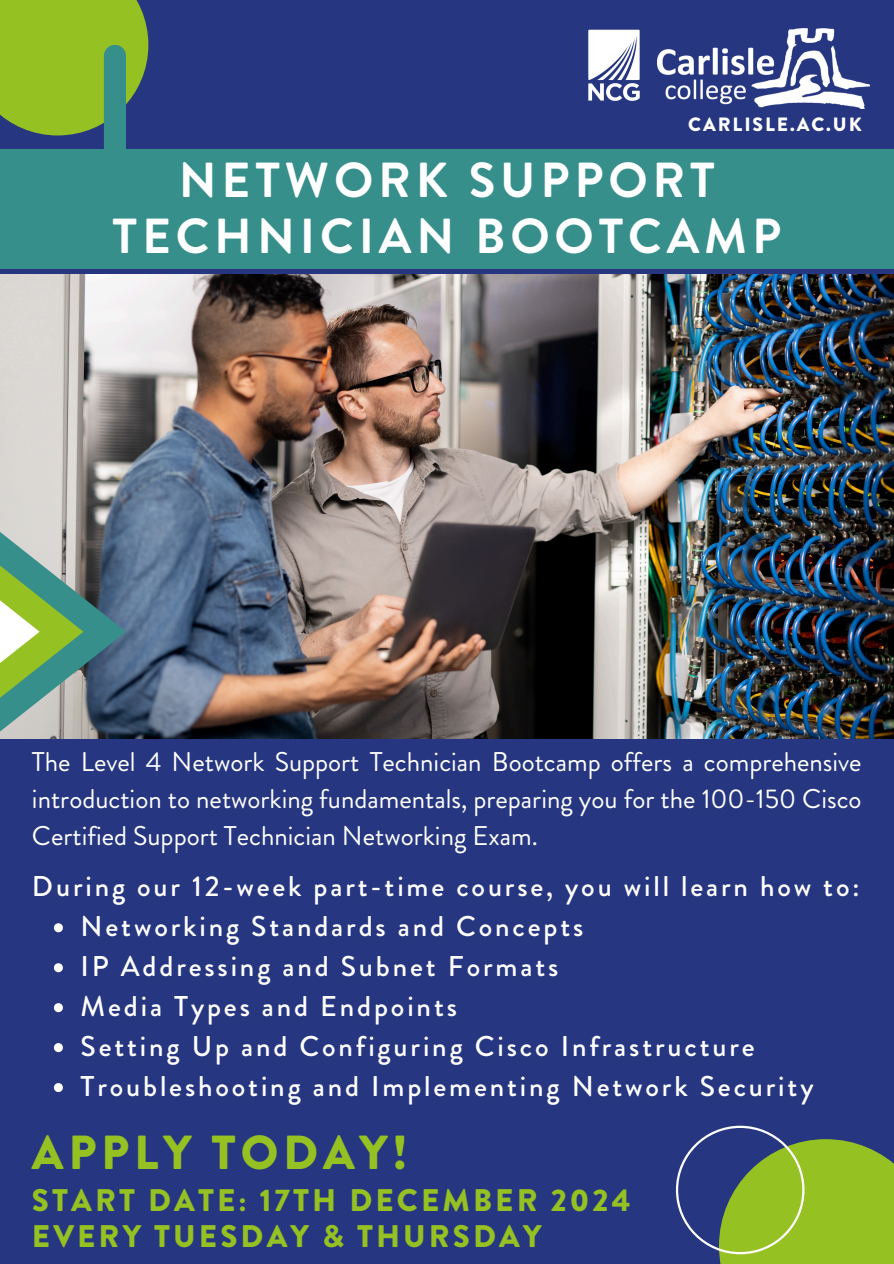
<style>
.page{position:relative;width:894px;height:1264px;background:#fff}
.page>*{position:absolute;margin:0;border:0;box-sizing:border-box;transform-origin:0 0}
.t1{font:700 49.05px/55.2px "Brandon Grotesque";letter-spacing:.1em;color:#fff;text-align:center}
.t2{font:900 47.7px "Brandon Grotesque";letter-spacing:.1em;color:#95c123}
.t3{font:900 31.2px "Brandon Grotesque";letter-spacing:.1em;color:#95c123}
.t4{font:500 28.5px "Brandon Grotesque";letter-spacing:.1em;color:#fff}
.t5{font:27px/37.2px "Brandon Grotesque";color:#fff;text-align:justify}
.t6{font:900 19.2px "Brandon Grotesque";letter-spacing:.1em;color:#fff}
</style>
<div class="page">
<div style="left:0;top:0;width:893px;height:1263px;background:#263680"></div>
<img style="left:657px;top:29px;width:211px;height:79px">
<img style="left:588px;top:29px;width:52px;height:72px">
<div style="left:718px;top:1139px;width:175px;height:124px;background:#95c123"></div>
<svg style="left:675px;top:1125px;width:129px;height:129px"></svg>
<img style="left:0;top:275px;width:893px;height:463px">
<svg style="left:83px;top:515px;width:43px;height:224px"></svg>
<svg style="left:40px;top:515px;width:43px;height:224px"></svg>
<svg style="left:0;top:515px;width:40px;height:224px"></svg>
<div style="left:0;top:0;width:148px;height:135px;background:#95c123"></div>
<div style="left:104px;top:45px;width:22px;height:179px;background:#368f8b;border-radius:11px"></div>
<div style="left:0;top:149px;width:893px;height:119px;background:#368f8b"></div>
<svg style="left:54px;top:923px;width:9px;height:9px"></svg>
<svg style="left:54px;top:963px;width:9px;height:9px"></svg>
<svg style="left:54px;top:1003px;width:9px;height:9px"></svg>
<svg style="left:54px;top:1043px;width:9px;height:9px"></svg>
<svg style="left:54px;top:1083px;width:9px;height:9px"></svg>
<h3 class="t6" style="left:688px;top:110px;width:175px">CARLISLE.AC.UK</h3>
<h5 class="t1" style="left:112px;top:153px;width:670px">NETWORK SUPPORT<br>TECHNICIAN BOOTCAMP</h5>
<p class="t5" style="left:32px;top:743px;width:830px">The Level 4 Network Support Technician Bootcamp offers a comprehensive introduction to networking fundamentals, preparing you for the 100-150 Cisco Certified Support Technician Networking Exam.</p>
<p class="t4" style="left:32px;top:866px;width:828px">During our 12-week part-time course, you will learn how to:</p>
<p class="t4" style="left:80px;top:906px;width:504px">Networking Standards and Concepts</p>
<p class="t4" style="left:80px;top:946px;width:479px">IP Addressing and Subnet Formats</p>
<p class="t4" style="left:80px;top:986px;width:378px">Media Types and Endpoints</p>
<h2 class="t4" style="left:80px;top:1026px;width:675px">Setting Up and Configuring Cisco Infrastructure</h2>
<p class="t4" style="left:80px;top:1065px;width:734px">Troubleshooting and Implementing Network Security</p>
<h1 class="t2" style="left:32px;top:1118px;width:377px">APPLY TODAY!</h1>
<h1 class="t3" style="left:32px;top:1177px;width:600px">START DATE: 17TH DECEMBER 2024</h1>
<p class="t3" style="left:32px;top:1213px;width:511px">EVERY TUESDAY &amp; THURSDAY</p>
</div>
